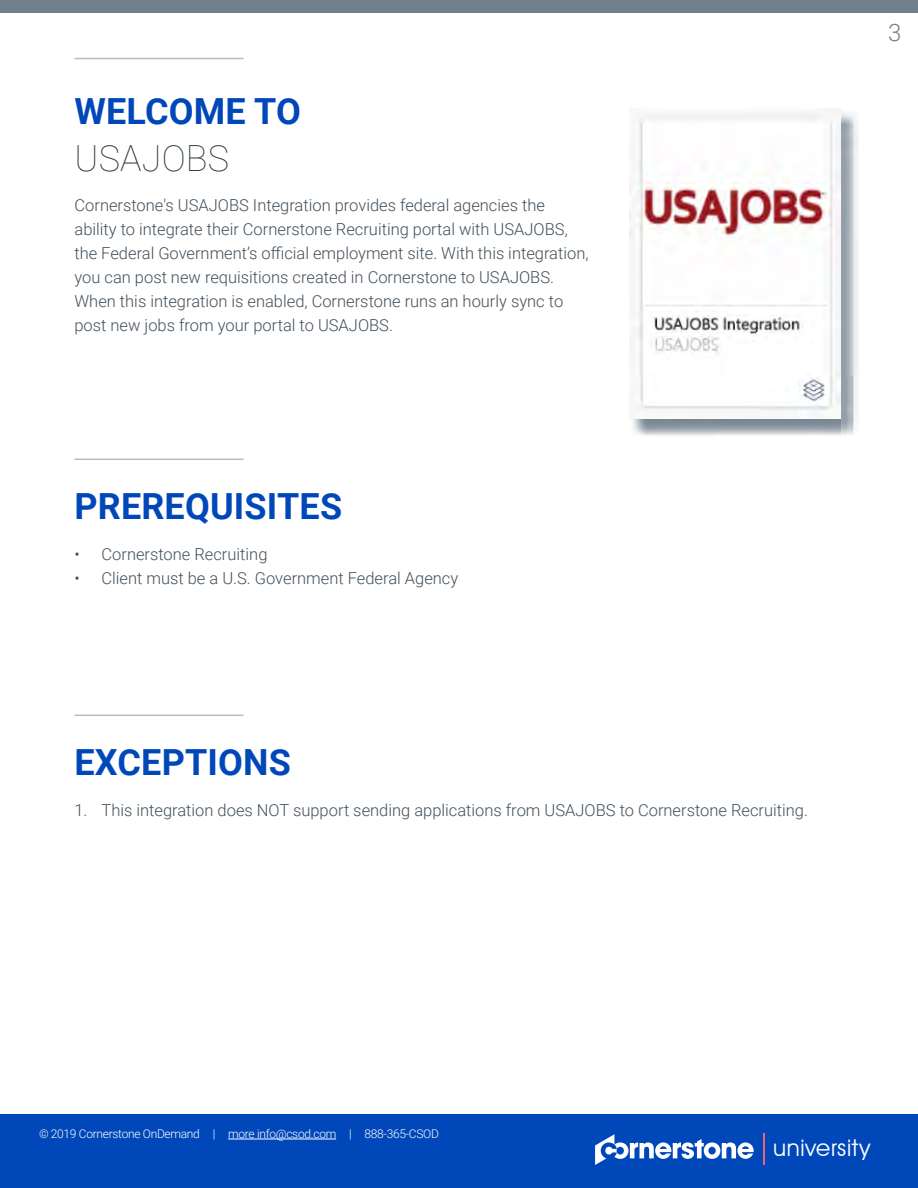
<style>
.page{position:relative;width:918px;height:1188px;background:#fff}
.page>*{position:absolute;margin:0;border:0;box-sizing:border-box;transform-origin:0 0}
.t1{font:700 36px "Roboto";letter-spacing:.005em;color:#0047ba}
.t2{font:100 36px "Roboto";letter-spacing:.005em;color:#2d373f}
.t3{font:300 24px "Roboto";color:#71808d}
.t4{font:23.25px "Avant Garde IT Cby BT";letter-spacing:.025em;color:#fff}
.t5{font:300 16.5px/24px "Roboto";color:#43505a}
.t6{font:300 12px "Roboto";letter-spacing:-.025em;color:#fff}
</style>
<div class="page">
<div style="left:0;top:0;width:918px;height:14px;background:#70818d"></div>
<div style="left:0;top:1114px;width:918px;height:74px;background:#0047ba"></div>
<hr style="left:228px;top:1139px;width:108px;height:1px;background:#fff">
<hr style="left:764px;top:1134px;width:1px;height:31px;background:#f26178">
<svg style="left:595px;top:1134px;width:159px;height:31px"></svg>
<hr style="left:75px;top:58px;width:169px;height:1px;background:#b8bbbe">
<div style="left:632px;top:110px;width:227px;height:327px;background:#71808d;opacity:.75"></div>
<div style="left:632px;top:110px;width:209px;height:327px;background:#71808d;opacity:.75"></div>
<img style="left:630px;top:108px;width:211px;height:310px">
<hr style="left:75px;top:715px;width:169px;height:1px;background:#b8bbbe">
<hr style="left:75px;top:459px;width:169px;height:1px;background:#b8bbbe">
<h1 class="t1" style="left:75px;top:86px;width:228px">WELCOME TO</h1>
<h1 class="t2" style="left:75px;top:133px;width:156px">USAJOBS</h1>
<p class="t5" style="left:75px;top:193px;width:516px">Cornerstone's USAJOBS Integration provides federal agencies the ability to integrate their Cornerstone Recruiting portal with USAJOBS, the Federal Government’s official employment site. With this integration, you can post new requisitions created in Cornerstone to USAJOBS.<br>When this integration is enabled, Cornerstone runs an hourly sync to post new jobs from your portal to USAJOBS.</p>
<h1 class="t1" style="left:75px;top:481px;width:269px">PREREQUISITES</h1>
<p class="t5" style="left:75px;top:542px;width:194px">• Cornerstone Recruiting</p>
<p class="t5" style="left:75px;top:566px;width:385px">• Client must be a U.S. Government Federal Agency</p>
<h1 class="t1" style="left:75px;top:737px;width:218px">EXCEPTIONS</h1>
<p class="t5" style="left:75px;top:798px;width:735px">1. This integration does NOT support sending applications from USAJOBS to Cornerstone Recruiting.</p>
<h2 class="t3" style="left:888px;top:15px;width:15px">3</h2>
<p class="t6" style="left:39px;top:1125px;width:401px">© 2019 Cornerstone OnDemand | more info@csod.com | 888-365-CSOD</p>
<h3 class="t4" style="left:773px;top:1134px;width:99px">university</h3>
</div>
